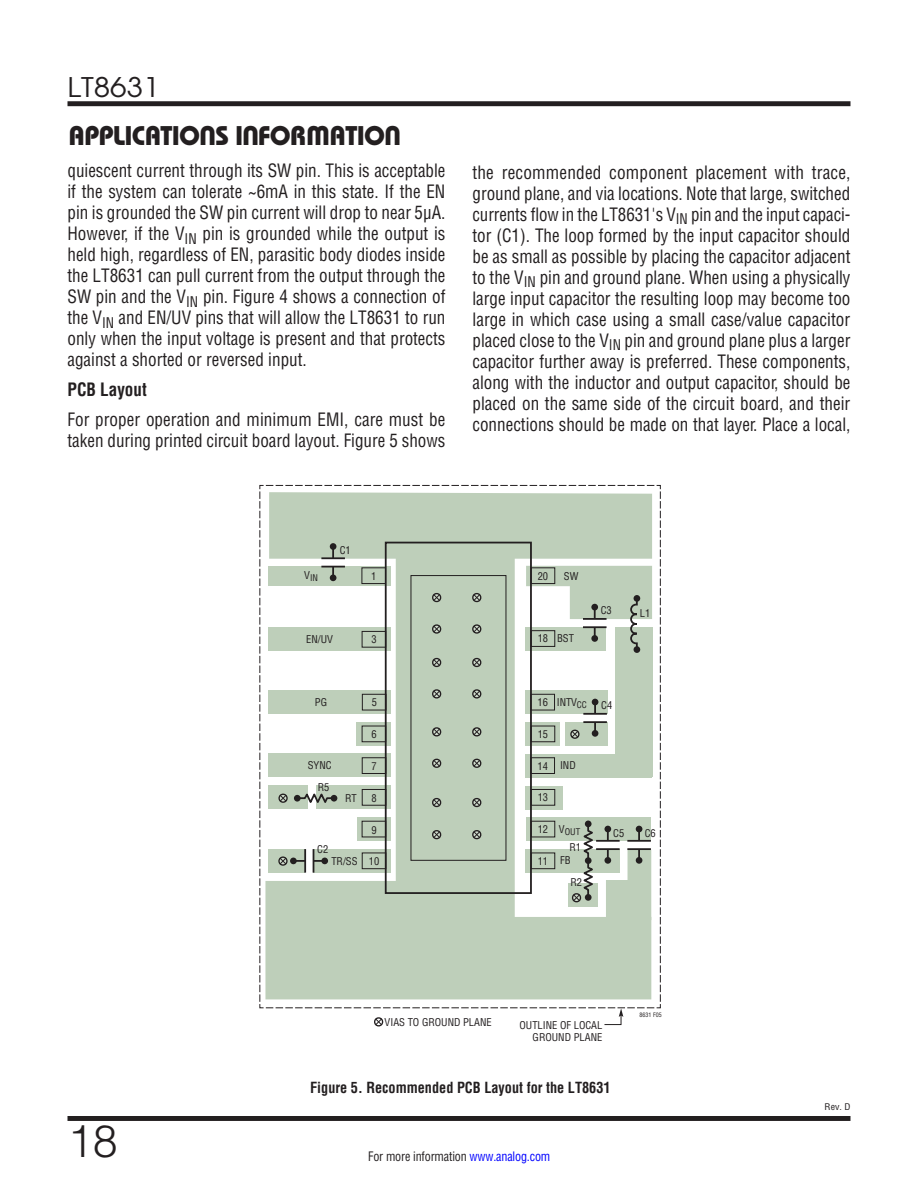
<style>
.page{position:relative;width:918px;height:1188px;background:#fff}
.page>*{position:absolute;margin:0;border:0;box-sizing:border-box;transform-origin:0 0}
.t1{font:300 45px "Linear Helvetica";color:#231f20}
.Section_Heads_non-TO{font:27px "Linear Bauhaus";letter-spacing:-.02em;color:#231f20}
.t2{font:27px "Linear Avant Garde";color:#231f20;scale:1.1 1}
.Body_text{font:18px/21px "Linear Helv Cond";color:#231f20;text-align:justify;scale:.96 1}
.Body_text-2{font:18px/21px "Linear Helv Cond";color:#231f20;text-align:justify;scale:.95 1}
.Body_text-3{font:700 18px "Linear Helv Cond";color:#231f20;scale:.95 1}
.t3{font:700 15px "Linear Helv Cond";color:#231f20;scale:.95 1}
.t4{font:12.75px "Linear Helv Cond";letter-spacing:-.01em;color:#231f20;scale:.95 1}
.t5{font:10.5px/12px "Linear Helv Cond";color:#231f20;text-align:right}
.t6{font:9px "Linear Helv Cond";color:#231f20}
.t7{font:9px "Linear Helv Cond";color:#231f20;scale:1.1 1}
.t8{font:6px "Linear Helv Cond";color:#231f20}
.s1{color:#00f}
</style>
<div class="page">
<div style="left:68px;top:101px;width:782px;height:5px;background:#231f20"></div>
<div style="left:68px;top:1116px;width:782px;height:5px;background:#231f20"></div>
<svg style="left:259px;top:485px;width:402px;height:542px"></svg>
<h2 class="t2" style="left:68px;top:70px;width:85px">LT8631</h2>
<p class="Section_Heads_non-TO" style="left:68px;top:119px;width:334px">APPLICATIONS INFORMATION</p>
<p class="Body_text-2" style="left:68px;top:160px;width:399px">quiescent current through its SW pin. This is acceptable if the system can tolerate ~6mA in this state. If the EN pin is grounded the SW pin current will drop to near 5µA.<br>However, if the V<sub>IN</sub> pin is grounded while the output is held high, regardless of EN, parasitic body diodes inside the LT8631 can pull current from the output through the SW pin and the V<sub>IN</sub> pin. Figure 4 shows a connection of the V<sub>IN</sub> and EN/UV pins that will allow the LT8631 to run only when the input voltage is present and that protects against a shorted or reversed input.</p>
<p class="Body_text-3" style="left:68px;top:378px;width:85px">PCB Layout</p>
<p class="Body_text-2" style="left:68px;top:409px;width:399px">For proper operation and minimum EMI, care must be taken during printed circuit board layout. Figure 5 shows</p>
<p class="Body_text" style="left:472px;top:161px;width:395px">the recommended component placement with trace, ground plane, and via locations. Note that large, switched currents flow in the LT8631's V<sub>IN</sub> pin and the input capaci&shy;tor (C1). The loop formed by the input capacitor should be as small as possible by placing the capacitor adjacent to the V<sub>IN</sub> pin and ground plane. When using a physically large input capacitor the resulting loop may become too large in which case using a small case/value capacitor placed close to the V<sub>IN</sub> pin and ground plane plus a larger capacitor further away is preferred. These components, along with the inductor and output capacitor, should be placed on the same side of the circuit board, and their connections should be made on that layer. Place a local,</p>
<p class="t5" style="left:340px;top:544px;width:13px">C1</p>
<p class="t6" style="left:304px;top:572px;width:15px"><sup>V</sup>IN</p>
<p class="t5" style="left:538px;top:570px;width:12px">20</p>
<p class="t5" style="left:371px;top:570px;width:7px">1</p>
<p class="t5" style="left:564px;top:571px;width:16px">SW</p>
<p class="t5" style="left:306px;top:633px;width:28px">EN/UV</p>
<p class="t5" style="left:371px;top:633px;width:7px">3</p>
<p class="t5" style="left:538px;top:632px;width:38px">18 BST</p>
<p class="t5" style="left:601px;top:605px;width:13px">C3</p>
<p class="t5" style="left:640px;top:607px;width:12px">L1</p>
<p class="t5" style="left:315px;top:696px;width:14px">PG</p>
<p class="t5" style="left:308px;top:759px;width:25px">SYNC</p>
<p class="t5" style="left:318px;top:781px;width:13px">R5</p>
<p class="t5" style="left:345px;top:792px;width:13px">RT</p>
<p class="t5" style="left:317px;top:844px;width:13px">C2</p>
<p class="t5" style="left:331px;top:855px;width:28px">TR/SS</p>
<p class="t5" style="left:372px;top:696px;width:7px">5</p>
<p class="t5" style="left:371px;top:728px;width:7px">6</p>
<p class="t5" style="left:372px;top:760px;width:7px">7</p>
<p class="t5" style="left:372px;top:792px;width:7px">8</p>
<p class="t5" style="left:371px;top:824px;width:7px">9</p>
<p class="t5" style="left:369px;top:855px;width:12px">10</p>
<p class="t5" style="left:537px;top:696px;width:12px">16</p>
<p class="t5" style="left:538px;top:728px;width:12px">15</p>
<p class="t5" style="left:537px;top:760px;width:12px">14</p>
<p class="t5" style="left:538px;top:791px;width:12px">13</p>
<p class="t5" style="left:538px;top:823px;width:12px">12</p>
<p class="t5" style="left:538px;top:855px;width:12px">11</p>
<p class="t5" style="left:557px;top:696px;width:32px">INTV<sub>CC</sub></p>
<p class="t5" style="left:560px;top:759px;width:17px">IND</p>
<p class="t6" style="left:559px;top:826px;width:23px"><sup>V</sup>OUT</p>
<p class="t5" style="left:569px;top:842px;width:13px">R1</p>
<p class="t5" style="left:570px;top:876px;width:13px">R2</p>
<p class="t5" style="left:560px;top:854px;width:12px">FB</p>
<p class="t5" style="left:601px;top:700px;width:13px">C4</p>
<p class="t5" style="left:613px;top:827px;width:13px">C5</p>
<p class="t5" style="left:645px;top:827px;width:13px">C6</p>
<h1 class="t1" style="left:68px;top:1113px;width:52px">18</h1>
<p class="t5" style="left:385px;top:1016px;width:109px">VIAS TO GROUND PLANE</p>
<p class="t5" style="left:520px;top:1019px;width:84px">OUTLINE OF LOCAL<br>GROUND PLANE</p>
<p class="t3" style="left:310px;top:1078px;width:318px">Figure 5. Recommended PCB Layout for the LT8631</p>
<p class="t4" style="left:368px;top:1148px;width:193px">For more information <span class="s1">www.analog.com</span></p>
<p class="t8" style="left:640px;top:1011px;width:24px">8631 F05</p>
<p class="t7" style="left:825px;top:1102px;width:25px">Rev. D</p>
</div>
